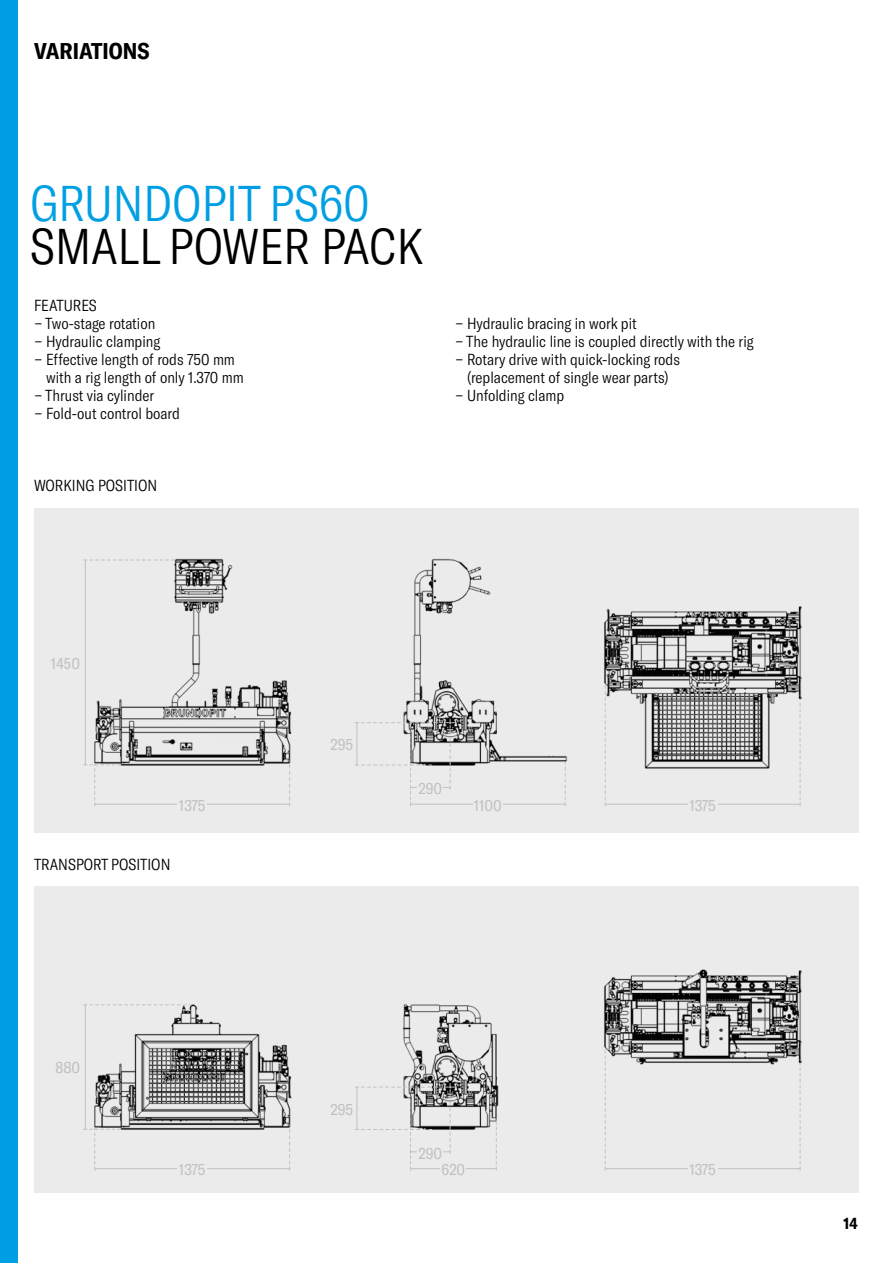
<style>
.page{position:relative;width:893px;height:1263px;background:#fff}
.page>*{position:absolute;margin:0;border:0;box-sizing:border-box;transform-origin:0 0}
.t1{font:300 condensed 49.5px "GT America";color:#000}
.t2{font:300 condensed 49.5px "GT America";color:#009fe3}
.t3{font:700 condensed 22.5px "GT America";color:#000}
.t4{font:300 condensed 15.75px "GT America";color:#000}
.t5{font:condensed 15.75px "GT America";color:#bfc1c2}
.t6{font:700 condensed 15.75px "GT America";color:#000}
</style>
<div class="page">
<div style="left:34px;top:887px;width:825px;height:306px;background:#ebebec"></div>
<div style="left:0;top:0;width:17px;height:1263px;background:#009fe3"></div>
<div style="left:34px;top:509px;width:825px;height:324px;background:#ebebec"></div>
<hr style="left:95px;top:804px;width:195px;height:1px;background:#bfc1c2">
<hr style="left:95px;top:1168px;width:195px;height:1px;background:#bfc1c2">
<hr style="left:605px;top:804px;width:195px;height:1px;background:#bfc1c2">
<hr style="left:605px;top:1168px;width:195px;height:1px;background:#bfc1c2">
<hr style="left:410px;top:804px;width:155px;height:1px;background:#bfc1c2">
<hr style="left:410px;top:1168px;width:86px;height:1px;background:#bfc1c2">
<svg style="left:289px;top:790px;width:1px;height:16px"></svg>
<svg style="left:289px;top:1154px;width:1px;height:16px"></svg>
<svg style="left:565px;top:791px;width:1px;height:15px"></svg>
<svg style="left:496px;top:1155px;width:1px;height:15px"></svg>
<svg style="left:94px;top:791px;width:26px;height:15px"></svg>
<svg style="left:94px;top:1155px;width:2px;height:15px"></svg>
<div style="left:177px;top:798px;width:30px;height:12px;background:#ebebec"></div>
<div style="left:177px;top:1162px;width:30px;height:13px;background:#ebebec"></div>
<div style="left:688px;top:798px;width:29px;height:12px;background:#ebebec"></div>
<div style="left:688px;top:1162px;width:29px;height:13px;background:#ebebec"></div>
<div style="left:473px;top:798px;width:30px;height:12px;background:#ebebec"></div>
<div style="left:441px;top:1162px;width:25px;height:13px;background:#ebebec"></div>
<img style="left:83px;top:558px;width:209px;height:231px">
<img style="left:83px;top:1004px;width:209px;height:149px">
<img style="left:403px;top:558px;width:165px;height:231px">
<img style="left:402px;top:1004px;width:97px;height:149px">
<img style="left:604px;top:606px;width:198px;height:188px">
<img style="left:604px;top:969px;width:198px;height:190px">
<svg style="left:355px;top:719px;width:100px;height:87px"></svg>
<svg style="left:355px;top:1083px;width:100px;height:87px"></svg>
<h2 class="t3" style="left:34px;top:37px;width:117px">VARIATIONS</h2>
<h1 class="t2" style="left:30px;top:175px;width:341px">GRUNDOPIT PS60</h1>
<h1 class="t1" style="left:30px;top:218px;width:395px">SMALL POWER PACK</h1>
<p class="t4" style="left:34px;top:296px;width:64px">FEATURES</p>
<p class="t4" style="left:34px;top:314px;width:123px">− Two-stage rotation</p>
<p class="t4" style="left:34px;top:332px;width:128px">− Hydraulic clamping</p>
<p class="t4" style="left:34px;top:350px;width:202px">− Effective length of rods 750 mm</p>
<p class="t4" style="left:46px;top:368px;width:199px">with a rig length of only 1.370 mm</p>
<p class="t4" style="left:34px;top:386px;width:122px">− Thrust via cylinder</p>
<p class="t4" style="left:34px;top:404px;width:147px">− Fold-out control board</p>
<p class="t4" style="left:34px;top:476px;width:125px">WORKING POSITION</p>
<p class="t4" style="left:455px;top:314px;width:183px">− Hydraulic bracing in work pit</p>
<p class="t4" style="left:455px;top:332px;width:300px">− The hydraulic line is coupled directly with the rig</p>
<p class="t4" style="left:455px;top:350px;width:227px">− Rotary drive with quick-locking rods</p>
<p class="t4" style="left:467px;top:368px;width:203px">(replacement of single wear parts)</p>
<p class="t4" style="left:455px;top:386px;width:111px">− Unfolding clamp</p>
<p class="t5" style="left:51px;top:654px;width:31px">1450</p>
<p class="t5" style="left:179px;top:796px;width:28px">1375</p>
<p class="t4" style="left:34px;top:855px;width:138px">TRANSPORT POSITION</p>
<p class="t5" style="left:330px;top:735px;width:24px">295</p>
<p class="t5" style="left:418px;top:780px;width:25px">290</p>
<p class="t5" style="left:474px;top:796px;width:29px">1100</p>
<p class="t5" style="left:689px;top:796px;width:28px">1375</p>
<p class="t5" style="left:56px;top:1058px;width:26px">880</p>
<p class="t5" style="left:330px;top:1100px;width:24px">295</p>
<p class="t5" style="left:418px;top:1144px;width:25px">290</p>
<p class="t5" style="left:179px;top:1160px;width:28px">1375</p>
<p class="t5" style="left:442px;top:1160px;width:25px">620</p>
<p class="t5" style="left:689px;top:1160px;width:28px">1375</p>
<p class="t6" style="left:844px;top:1214px;width:16px">14</p>
</div>
